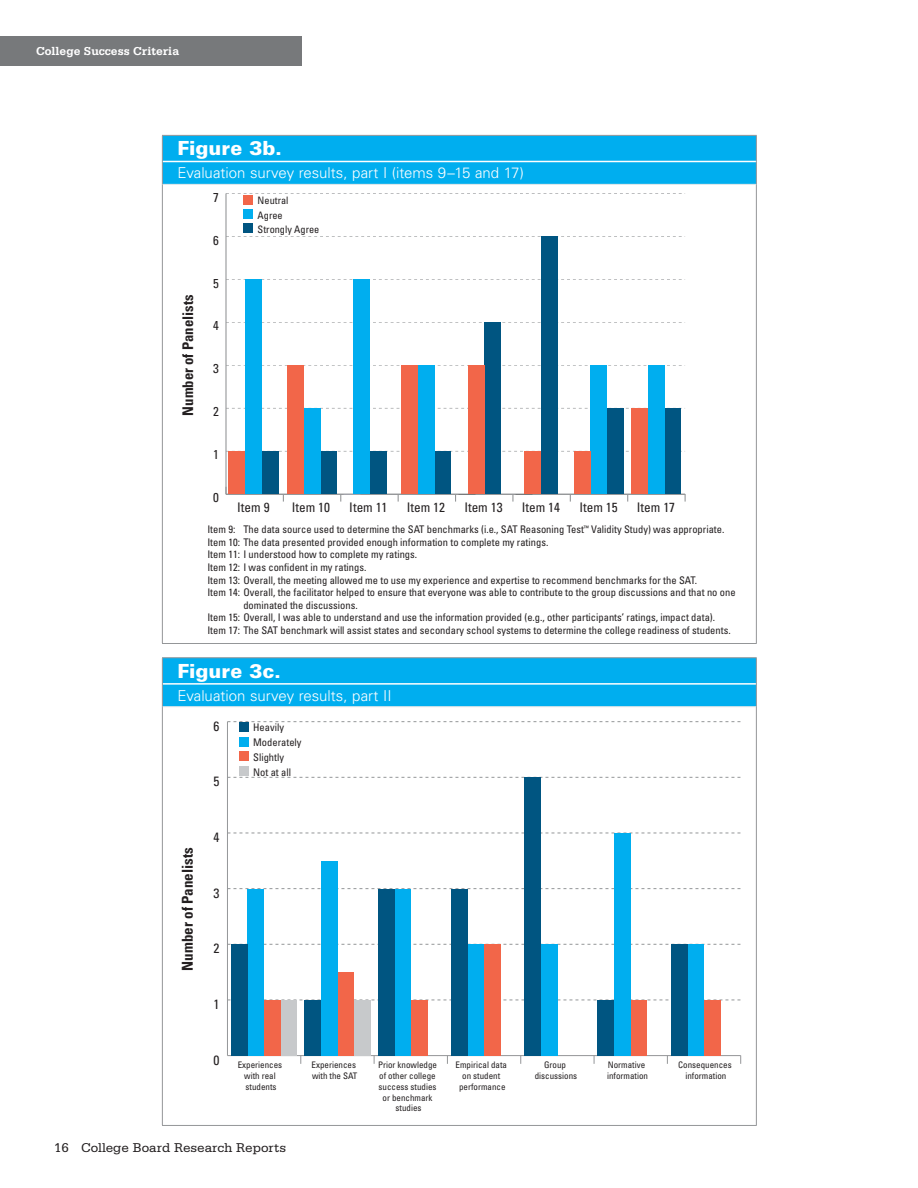
<style>
.page{position:relative;width:918px;height:1188px;background:#fff}
.page>*{position:absolute;margin:0;border:0;box-sizing:border-box;transform-origin:0 0}
.t1{font:900 19.5px "Univers LT Std";color:#fff}
.t2{font:300 15px "Univers LT Std";color:#fff}
.t3{font:700 condensed 15px "Univers LT Std";color:#231f20}
.t4{font:700 condensed 14.7px "Univers LT Std";color:#231f20}
.t5{font:13.5px "Serifa Std";color:#231f20}
.t6{font:condensed 13.5px "Univers LT Std";color:#231f20}
.t7{font:condensed 13.2px "Univers LT Std";color:#231f20}
.t8{font:condensed 12.9px "Univers LT Std";color:#231f20}
.t9{font:700 12.15px "Serifa Std";color:#fff}
.t10{font:condensed 10.5px/15px "Univers LT Std";color:#231f20}
.t11{font:condensed 10.35px/14.7px "Univers LT Std";color:#231f20}
.t12{font:condensed 9px/10.8px "Univers LT Std";color:#231f20;text-align:center}
</style>
<div class="page">
<div style="left:0;top:36px;width:302px;height:30px;background:#77797b"></div>
<svg style="left:162px;top:135px;width:595px;height:49px;background:#0cb0ed"></svg>
<hr style="left:162px;top:184px;width:1px;height:459px;background:#949698">
<hr style="left:756px;top:184px;width:1px;height:459px;background:#949698">
<hr style="left:162px;top:643px;width:595px;height:1px;background:#949698">
<hr style="left:163px;top:184px;width:593px;height:1px;background:#e7e8e8">
<hr style="left:225px;top:193px;width:2px;height:301px;background:#949698">
<hr style="left:226px;top:494px;width:459px;height:1px;background:#949698">
<svg style="left:226px;top:451px;width:459px;height:1px"></svg>
<svg style="left:226px;top:408px;width:459px;height:1px"></svg>
<svg style="left:226px;top:365px;width:459px;height:1px"></svg>
<svg style="left:226px;top:322px;width:459px;height:1px"></svg>
<svg style="left:226px;top:279px;width:459px;height:1px"></svg>
<svg style="left:226px;top:236px;width:459px;height:1px"></svg>
<svg style="left:226px;top:193px;width:459px;height:1px"></svg>
<div style="left:262px;top:451px;width:17px;height:43px;background:#005581"></div>
<div style="left:321px;top:451px;width:16px;height:43px;background:#005581"></div>
<div style="left:370px;top:451px;width:17px;height:43px;background:#005581"></div>
<div style="left:434px;top:451px;width:17px;height:43px;background:#005581"></div>
<div style="left:484px;top:322px;width:17px;height:172px;background:#005581"></div>
<div style="left:541px;top:236px;width:17px;height:258px;background:#005581"></div>
<div style="left:607px;top:408px;width:17px;height:86px;background:#005581"></div>
<div style="left:664px;top:408px;width:17px;height:86px;background:#005581"></div>
<div style="left:245px;top:279px;width:17px;height:215px;background:#00aeef"></div>
<div style="left:304px;top:408px;width:17px;height:86px;background:#00aeef"></div>
<div style="left:353px;top:279px;width:17px;height:215px;background:#00aeef"></div>
<div style="left:418px;top:365px;width:17px;height:129px;background:#00aeef"></div>
<div style="left:468px;top:365px;width:17px;height:129px;background:#f26649"></div>
<div style="left:525px;top:451px;width:16px;height:43px;background:#f26649"></div>
<div style="left:591px;top:365px;width:16px;height:129px;background:#00aeef"></div>
<div style="left:648px;top:365px;width:16px;height:129px;background:#00aeef"></div>
<div style="left:228px;top:451px;width:17px;height:43px;background:#f26649"></div>
<div style="left:287px;top:365px;width:17px;height:129px;background:#f26649"></div>
<div style="left:401px;top:365px;width:17px;height:129px;background:#f26649"></div>
<div style="left:574px;top:451px;width:17px;height:43px;background:#f26649"></div>
<div style="left:631px;top:408px;width:17px;height:86px;background:#f26649"></div>
<div style="left:244px;top:195px;width:9px;height:10px;background:#f26649"></div>
<div style="left:244px;top:210px;width:9px;height:9px;background:#00aeef"></div>
<div style="left:244px;top:223px;width:9px;height:10px;background:#005581"></div>
<hr style="left:162px;top:657px;width:595px;height:1px;background:#949698">
<svg style="left:162px;top:658px;width:595px;height:49px;background:#0ab0ee"></svg>
<hr style="left:162px;top:707px;width:1px;height:418px;background:#949698">
<hr style="left:756px;top:707px;width:1px;height:418px;background:#949698">
<hr style="left:162px;top:1125px;width:595px;height:1px;background:#949698">
<hr style="left:163px;top:706px;width:593px;height:1px;background:#e7e8e8">
<hr style="left:227px;top:722px;width:1px;height:334px;background:#949698">
<hr style="left:227px;top:1055px;width:514px;height:1px;background:#949698">
<svg style="left:228px;top:1000px;width:513px;height:1px"></svg>
<svg style="left:228px;top:944px;width:513px;height:1px"></svg>
<svg style="left:228px;top:888px;width:513px;height:1px"></svg>
<svg style="left:228px;top:833px;width:513px;height:1px"></svg>
<svg style="left:228px;top:777px;width:513px;height:1px"></svg>
<svg style="left:227px;top:721px;width:514px;height:1px"></svg>
<div style="left:281px;top:1000px;width:16px;height:56px;background:#c7c9cb"></div>
<div style="left:354px;top:1000px;width:16px;height:56px;background:#c7c9cb"></div>
<div style="left:264px;top:1000px;width:17px;height:56px;background:#f26649"></div>
<div style="left:337px;top:972px;width:17px;height:84px;background:#f26649"></div>
<div style="left:411px;top:1000px;width:16px;height:56px;background:#f26649"></div>
<div style="left:484px;top:944px;width:17px;height:112px;background:#f26649"></div>
<div style="left:631px;top:1000px;width:16px;height:56px;background:#f26649"></div>
<div style="left:704px;top:1000px;width:17px;height:56px;background:#f26649"></div>
<div style="left:248px;top:889px;width:16px;height:167px;background:#00aeef"></div>
<div style="left:321px;top:861px;width:16px;height:195px;background:#00aeef"></div>
<div style="left:394px;top:889px;width:17px;height:167px;background:#00aeef"></div>
<div style="left:468px;top:944px;width:16px;height:112px;background:#00aeef"></div>
<div style="left:541px;top:944px;width:16px;height:112px;background:#00aeef"></div>
<div style="left:614px;top:833px;width:17px;height:223px;background:#00aeef"></div>
<div style="left:688px;top:944px;width:16px;height:112px;background:#00aeef"></div>
<div style="left:231px;top:944px;width:17px;height:112px;background:#005581"></div>
<div style="left:304px;top:1000px;width:17px;height:56px;background:#005581"></div>
<div style="left:378px;top:889px;width:16px;height:167px;background:#005581"></div>
<div style="left:451px;top:889px;width:17px;height:167px;background:#005581"></div>
<div style="left:524px;top:777px;width:17px;height:279px;background:#005581"></div>
<div style="left:598px;top:1000px;width:16px;height:56px;background:#005581"></div>
<div style="left:671px;top:944px;width:17px;height:112px;background:#005581"></div>
<div style="left:239px;top:722px;width:10px;height:10px;background:#005581"></div>
<div style="left:239px;top:737px;width:10px;height:10px;background:#00aeef"></div>
<div style="left:239px;top:751px;width:10px;height:10px;background:#f26649"></div>
<div style="left:239px;top:766px;width:10px;height:10px;background:#c7c9cb"></div>
<p class="t9" style="left:36px;top:44px;width:145px">College Success Criteria</p>
<h1 class="t1" style="left:177px;top:136px;width:106px">Figure 3b.</h1>
<h2 class="t2" style="left:177px;top:164px;width:348px">Evaluation survey results, part I (items 9–15 and 17)</h2>
<h3 class="t4" style="left:179px;top:416px;width:122px;rotate:-90deg">Number of Panelists</h3>
<p class="t8" style="left:213px;top:189px;width:7px">7</p>
<p class="t8" style="left:213px;top:232px;width:7px">6</p>
<p class="t8" style="left:213px;top:275px;width:7px">5</p>
<p class="t8" style="left:213px;top:318px;width:7px">4</p>
<p class="t8" style="left:213px;top:361px;width:7px">3</p>
<p class="t8" style="left:213px;top:404px;width:7px">2</p>
<p class="t8" style="left:213px;top:447px;width:7px">1</p>
<p class="t8" style="left:213px;top:490px;width:7px">0</p>
<p class="t11" style="left:258px;top:193px;width:63px">Neutral<br>Agree<br>Strongly Agree</p>
<p class="t7" style="left:237px;top:499px;width:34px">Item 9</p>
<p class="t7" style="left:292px;top:499px;width:40px">Item 10</p>
<p class="t7" style="left:349px;top:499px;width:40px">Item 11</p>
<p class="t7" style="left:407px;top:499px;width:40px">Item 12</p>
<p class="t7" style="left:464px;top:499px;width:40px">Item 13</p>
<p class="t7" style="left:522px;top:499px;width:40px">Item 14</p>
<p class="t7" style="left:579px;top:499px;width:40px">Item 15</p>
<p class="t7" style="left:637px;top:499px;width:40px">Item 17</p>
<p class="t10" style="left:207px;top:522px;width:519px">Item 9: The data source used to determine the SAT benchmarks (i.e., SAT Reasoning Test<sup>™</sup> Validity Study) was appropriate.</p>
<p class="t10" style="left:207px;top:534px;width:343px">Item 10: The data presented provided enough information to complete my ratings.</p>
<p class="t10" style="left:207px;top:547px;width:211px">Item 11: I understood how to complete my ratings.</p>
<p class="t10" style="left:207px;top:560px;width:161px">Item 12: I was confident in my ratings.</p>
<p class="t10" style="left:207px;top:572px;width:491px">Item 13: Overall, the meeting allowed me to use my experience and expertise to recommend benchmarks for the SAT.</p>
<p class="t10" style="left:207px;top:585px;width:530px">Item 14: Overall, the facilitator helped to ensure that everyone was able to contribute to the group discussions and that no one</p>
<p class="t10" style="left:243px;top:597px;width:116px">dominated the discussions.</p>
<p class="t10" style="left:207px;top:610px;width:509px">Item 15: Overall, I was able to understand and use the information provided (e.g., other participants’ ratings, impact data).</p>
<p class="t10" style="left:207px;top:623px;width:525px">Item 17: The SAT benchmark will assist states and secondary school systems to determine the college readiness of students.</p>
<h1 class="t1" style="left:177px;top:659px;width:105px">Figure 3c.</h1>
<h2 class="t2" style="left:177px;top:686px;width:216px">Evaluation survey results, part II</h2>
<p class="t6" style="left:213px;top:717px;width:7px">6</p>
<p class="t10" style="left:253px;top:720px;width:50px">Heavily<br>Moderately<br>Slightly<br>Not at all</p>
<p class="t6" style="left:213px;top:773px;width:7px">5</p>
<h2 class="t3" style="left:178px;top:971px;width:125px;rotate:-90deg">Number of Panelists</h2>
<p class="t6" style="left:213px;top:829px;width:7px">4</p>
<p class="t6" style="left:213px;top:884px;width:7px">3</p>
<p class="t6" style="left:213px;top:940px;width:7px">2</p>
<p class="t6" style="left:213px;top:996px;width:7px">1</p>
<p class="t6" style="left:213px;top:1051px;width:7px">0</p>
<p class="t12" style="left:238px;top:1060px;width:46px">Experiences with real students</p>
<p class="t12" style="left:312px;top:1060px;width:47px;text-align:left">Experiences with the SAT</p>
<p class="t12" style="left:378px;top:1060px;width:60px">Prior knowledge of other college success studies or benchmark studies</p>
<p class="t12" style="left:456px;top:1060px;width:53px">Empirical data on student performance</p>
<p class="t12" style="left:535px;top:1060px;width:44px">Group discussions</p>
<p class="t12" style="left:607px;top:1060px;width:42px;text-align:left">Normative information</p>
<p class="t12" style="left:678px;top:1060px;width:55px">Consequences information</p>
<p class="t5" style="left:54px;top:1140px;width:234px">16 College Board Research Reports</p>
</div>
